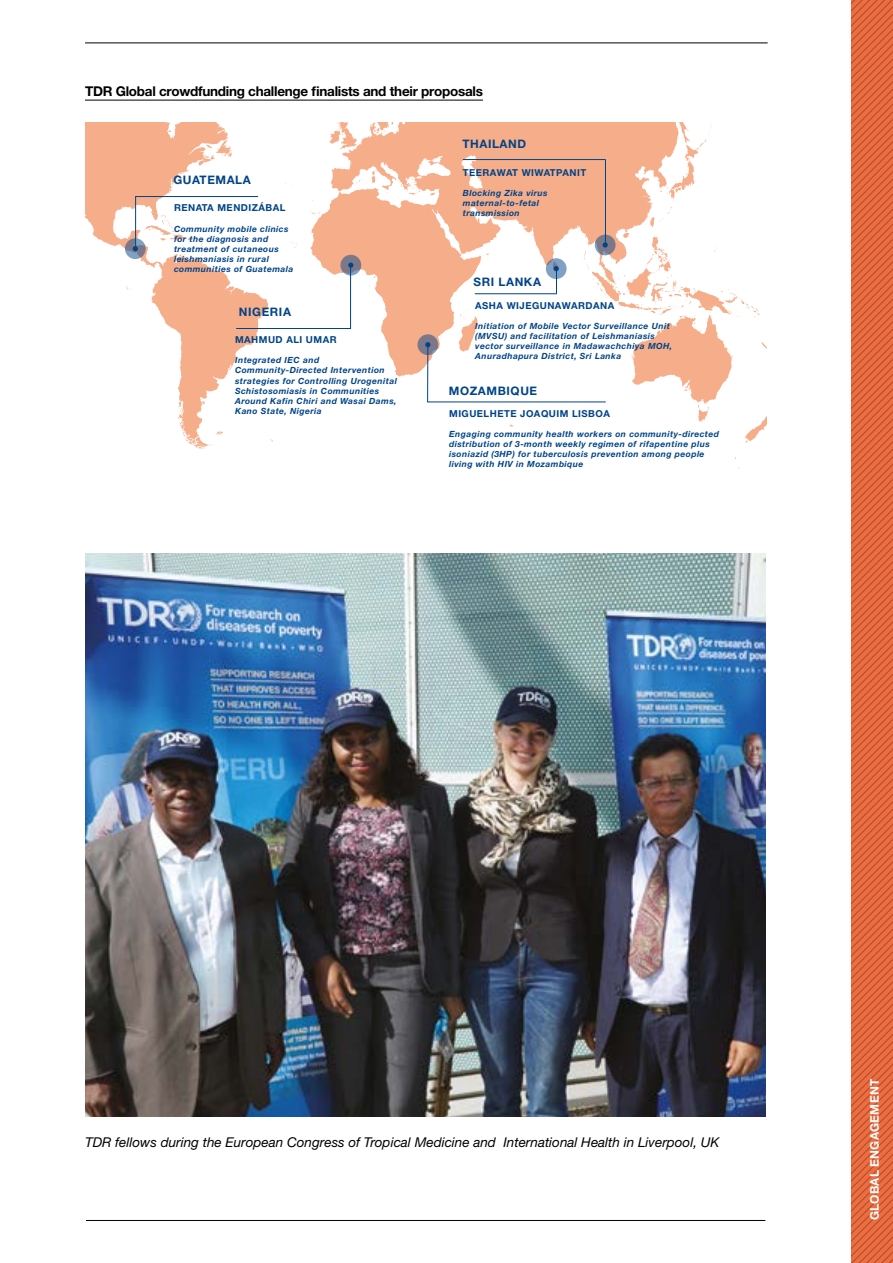
<style>
.page{position:relative;width:893px;height:1263px;background:#fff}
.page>*{position:absolute;margin:0;border:0;box-sizing:border-box;transform-origin:0 0}
.t1{font:italic 13.5px "Helvetica Neue";color:#000}
.t2{font:700 13.5px "Helvetica Neue";letter-spacing:-.02em;color:#000}
.t3{font:700 12px "Helvetica Neue";letter-spacing:.02em;color:#fff}
.t4{font:700 11.7px "Helvetica Neue";letter-spacing:.05em;color:#048}
.t5{font:700 9.6px "Helvetica Neue";letter-spacing:.05em;color:#048}
.t6{font:italic 700 8.55px/10.1px "Helvetica Neue";letter-spacing:.05em;color:#048}
</style>
<div class="page">
<svg style="left:85px;top:122px;width:681px;height:346px"></svg>
<svg style="left:125px;top:238px;width:21px;height:21px"></svg>
<svg style="left:133px;top:246px;width:5px;height:5px"></svg>
<hr style="left:135px;top:196px;width:1px;height:55px;background:#048">
<hr style="left:135px;top:196px;width:123px;height:1px;background:#048">
<svg style="left:417px;top:334px;width:21px;height:21px"></svg>
<svg style="left:425px;top:342px;width:181px;height:60px"></svg>
<svg style="left:340px;top:255px;width:21px;height:21px"></svg>
<svg style="left:236px;top:263px;width:117px;height:66px"></svg>
<svg style="left:546px;top:258px;width:21px;height:21px"></svg>
<svg style="left:554px;top:266px;width:5px;height:28px"></svg>
<svg style="left:595px;top:235px;width:21px;height:20px"></svg>
<svg style="left:603px;top:242px;width:5px;height:6px"></svg>
<hr style="left:605px;top:159px;width:1px;height:86px;background:#048">
<hr style="left:475px;top:293px;width:82px;height:1px;background:#048">
<hr style="left:463px;top:159px;width:142px;height:1px;background:#048">
<hr style="left:85px;top:43px;width:683px;height:1px;background:#000">
<hr style="left:86px;top:1220px;width:679px;height:1px;background:#000">
<svg style="left:851px;top:0;width:42px;height:1263px;background:#df663d"></svg>
<img style="left:85px;top:554px;width:681px;height:562px">
<hr style="left:85px;top:100px;width:398px;height:1px;background:#000">
<h1 class="t2" style="left:85px;top:82px;width:399px">TDR Global crowdfunding challenge finalists and their proposals</h1>
<h3 class="t4" style="left:173px;top:173px;width:79px">GUATEMALA</h3>
<p class="t5" style="left:174px;top:202px;width:113px">RENATA MENDIZÁBAL</p>
<p class="t6" style="left:174px;top:223px;width:121px">Community mobile clinics for the diagnosis and treatment of cutaneous leishmaniasis in rural communities of Guatemala</p>
<h3 class="t4" style="left:239px;top:304px;width:54px">NIGERIA</h3>
<p class="t5" style="left:235px;top:334px;width:103px">MAHMUD ALI UMAR</p>
<p class="t6" style="left:235px;top:355px;width:163px">Integrated IEC and<br>Community-Directed Intervention strategies for Controlling Urogenital<br>Schistosomiasis in Communities<br>Around Kafin Chiri and Wasai Dams,<br>Kano State, Nigeria</p>
<h3 class="t4" style="left:462px;top:137px;width:65px">THAILAND</h3>
<p class="t5" style="left:463px;top:166px;width:125px">TEERAWAT WIWATPANIT</p>
<p class="t6" style="left:463px;top:188px;width:86px">Blocking Zika virus maternal-to-fetal transmission</p>
<h3 class="t4" style="left:473px;top:274px;width:69px">SRI LANKA</h3>
<p class="t5" style="left:475px;top:299px;width:140px">ASHA WIJEGUNAWARDANA</p>
<p class="t6" style="left:475px;top:321px;width:199px">Initiation of Mobile Vector Surveillance Unit (MVSU) and facilitation of Leishmaniasis vector surveillance in Madawachchiya MOH, Anuradhapura District, Sri Lanka</p>
<h3 class="t4" style="left:449px;top:384px;width:90px">MOZAMBIQUE</h3>
<p class="t5" style="left:449px;top:407px;width:162px">MIGUELHETE JOAQUIM LISBOA</p>
<p class="t6" style="left:449px;top:429px;width:271px">Engaging community health workers on community-directed distribution of 3-month weekly regimen of rifapentine plus isoniazid (3HP) for tuberculosis prevention among people living with HIV in Mozambique</p>
<h1 class="t1" style="left:85px;top:1134px;width:636px">TDR fellows during the European Congress of Tropical Medicine and International Health in Liverpool, UK</h1>
<h2 class="t3" style="left:867px;top:1220px;width:143px;rotate:-90deg">GLOBAL ENGAGEMENT</h2>
</div>
